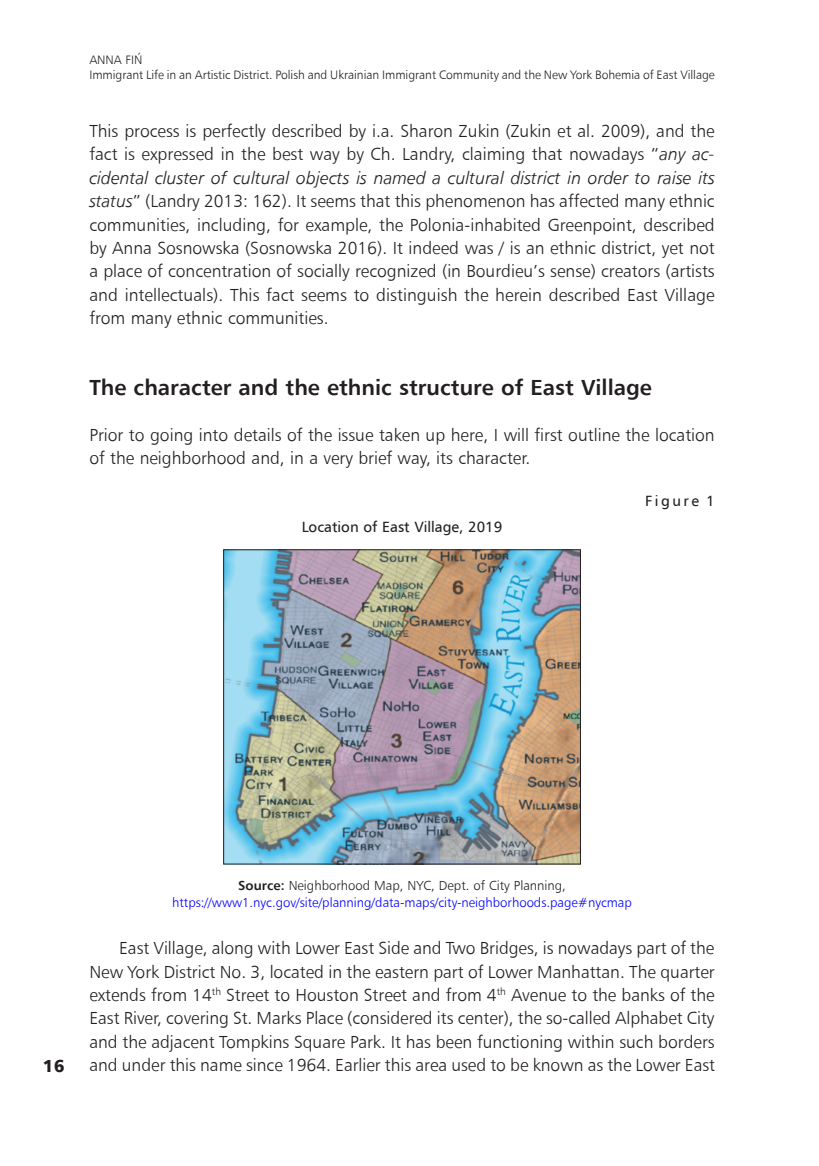
<style>
.page{position:relative;width:819px;height:1166px;background:#fff}
.page>*{position:absolute;margin:0;border:0;box-sizing:border-box;transform-origin:0 0}
.Śródtytuł_1{font:700 21.88px "Humnst 777 EU";color:#231f20}
.Normalny_Angielski{font:17.5px/23.3px "Humnst 777 Lt EU";color:#231f20;text-align:justify}
.Bez_wciecia_Angielsk{font:17.5px/23.3px "Humnst 777 Lt EU";color:#231f20}
.t1{font:17.5px "Humnst 777 Blk EU";color:#231f20}
.Wykres_tytul{font:14.88px "Humnst 777 EU";color:#231f20}
.Wykres{font:14.88px "Humnst 777 EU";letter-spacing:.165em;color:#231f20}
.Wykres_Źródło{font:13.12px/17.5px "Humnst 777 Lt EU";color:#00f;text-align:center}
.t2{font:12.25px/15.8px "Humnst 777 Lt EU";color:#231f20}
.s1{font-style:italic}
.s2{font-family:"Humnst 777 EU";font-weight:700;color:#231f20}
.s3{color:#231f20}
</style>
<div class="page">
<img style="left:225px;top:551px;width:353px;height:311px">
<div style="left:223px;top:549px;width:357px;height:315px;border:1px solid #231f20"></div>
<p class="t2" style="left:89px;top:51px;width:627px;text-indent:36px">Fiń<br>Immigrant Life in an Artistic District. Polish and Ukrainian Immigrant Community and the New York Bohemia of East Village</p>
<p class="t2" style="left:89px;top:51px;width:17px">Anna</p>
<p class="Normalny_Angielski" style="left:89px;top:119px;width:627px">This process is perfectly described by i.a. Sharon Zukin (Zukin et al. 2009), and the fact is expressed in the best way by Ch. Landry, claiming that nowadays “<span class="s1">any ac&shy;cidental cluster of cultural objects is named a cultural district in order to raise its status</span>” (Landry 2013: 162). It seems that this phenomenon has affected many ethnic communities, including, for example, the Polonia-inhabited Greenpoint, described by Anna Sosnowska (Sosnowska 2016). It indeed was / is an ethnic district, yet not a place of concentration of socially recognized (in Bourdieu’s sense) creators (artists and intellectuals). This fact seems to distinguish the herein described East Village from many ethnic communities.</p>
<p class="Śródtytuł_1" style="left:89px;top:373px;width:564px">The character and the ethnic structure of East Village</p>
<p class="Bez_wciecia_Angielsk" style="left:89px;top:423px;width:627px">Prior to going into details of the issue taken up here, I will first outline the location of the neighborhood and, in a very brief way, its character.</p>
<p class="Wykres" style="left:645px;top:491px;width:71px">Figure 1</p>
<p class="Wykres_tytul" style="left:302px;top:517px;width:202px">Location of East Village, 2019</p>
<p class="t1" style="left:43px;top:1054px;width:23px">16</p>
<p class="Wykres_Źródło" style="left:172px;top:876px;width:461px"><span class="s2">Source:</span> <span class="s3">Neighborhood Map, NYC, Dept. of City Planning, </span>https://www1.nyc.gov/site/planning/data-maps/city-neighborhoods.page#nycmap</p>
<p class="Normalny_Angielski" style="left:89px;top:936px;width:627px;text-indent:30px">East Village, along with Lower East Side and Two Bridges, is nowadays part of the New York District No. 3, located in the eastern part of Lower Manhattan. The quarter extends from 14<sup>th</sup> Street to Houston Street and from 4<sup>th</sup> Avenue to the banks of the East River, covering St. Marks Place (considered its center), the so-called Alphabet City and the adjacent Tompkins Square Park. It has been functioning within such borders and under this name since 1964. Earlier this area used to be known as the Lower East</p>
</div>
